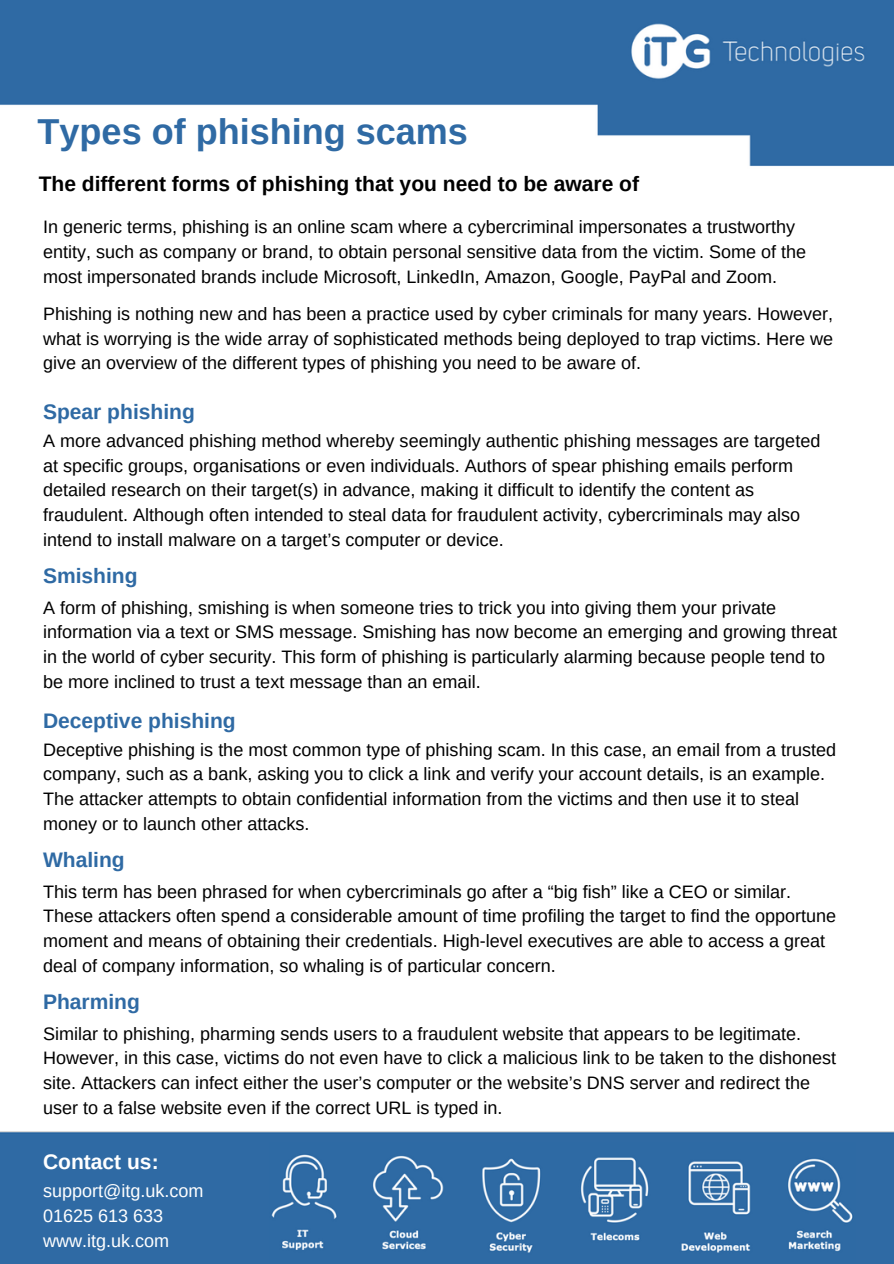
<style>
.page{position:relative;width:894px;height:1264px;background:#fff}
.page>*{position:absolute;margin:0;border:0;box-sizing:border-box;transform-origin:0 0}
.t1{font:700 36px "Arimo";color:#2f6aa4}
.t2{font:700 21px "Arimo";color:#2f6aa4}
.t3{font:700 21px "Arimo";color:#000}
.t4{font:700 21px "Arimo";color:#fff}
.t5{font:18px/24.8px "Arimo";color:#000}
.t6{font:18px/24.8px "Arimo";color:#fff}
</style>
<div class="page">
<img style="left:0;top:0;width:893px;height:166px">
<div style="left:0;top:1131px;width:893px;height:132px;background:#2f6aa4"></div>
<img style="left:270px;top:1142px;width:585px;height:120px">
<h1 class="t1" style="left:38px;top:112px;width:432px">Types of phishing scams</h1>
<p class="t3" style="left:39px;top:172px;width:601px">The different forms of phishing that you need to be aware of</p>
<p class="t5" style="left:43px;top:215px;width:764px">In generic terms, phishing is an online scam where a cybercriminal impersonates a trustworthy entity, such as company or brand, to obtain personal sensitive data from the victim. Some of the most impersonated brands include Microsoft, LinkedIn, Amazon, Google, PayPal and Zoom.</p>
<p class="t5" style="left:43px;top:301px;width:791px;text-align:justify">Phishing is nothing new and has been a practice used by cyber criminals for many years. However, what is worrying is the wide array of sophisticated methods being deployed to trap victims. Here we give an overview of the different types of phishing you need to be aware of.</p>
<p class="t2" style="left:43px;top:400px;width:153px">Spear phishing</p>
<p class="t5" style="left:43px;top:428px;width:778px">A more advanced phishing method whereby seemingly authentic phishing messages are targeted at specific groups, organisations or even individuals. Authors of spear phishing emails perform detailed research on their target(s) in advance, making it difficult to identify the content as fraudulent. Although often intended to steal data for fraudulent activity, cybercriminals may also intend to install malware on a target’s computer or device.</p>
<p class="t2" style="left:43px;top:563px;width:96px">Smishing</p>
<p class="t5" style="left:43px;top:595px;width:795px">A form of phishing, smishing is when someone tries to trick you into giving them your private information via a text or SMS message. Smishing has now become an emerging and growing threat in the world of cyber security. This form of phishing is particularly alarming because people tend to be more inclined to trust a text message than an email.</p>
<p class="t2" style="left:43px;top:709px;width:194px">Deceptive phishing</p>
<p class="t5" style="left:43px;top:737px;width:794px">Deceptive phishing is the most common type of phishing scam. In this case, an email from a trusted company, such as a bank, asking you to click a link and verify your account details, is an example.<br>The attacker attempts to obtain confidential information from the victims and then use it to steal money or to launch other attacks.</p>
<p class="t2" style="left:43px;top:847px;width:83px">Whaling</p>
<p class="t5" style="left:43px;top:879px;width:794px">This term has been phrased for when cybercriminals go after a “big fish” like a CEO or similar.<br>These attackers often spend a considerable amount of time profiling the target to find the opportune moment and means of obtaining their credentials. High-level executives are able to access a great deal of company information, so whaling is of particular concern.</p>
<p class="t2" style="left:43px;top:989px;width:98px">Pharming</p>
<p class="t5" style="left:43px;top:1020px;width:794px">Similar to phishing, pharming sends users to a fraudulent website that appears to be legitimate.<br>However, in this case, victims do not even have to click a malicious link to be taken to the dishonest site. Attackers can infect either the user’s computer or the website’s DNS server and redirect the user to a false website even if the correct URL is typed in.</p>
<p class="t4" style="left:43px;top:1150px;width:117px">Contact us:</p>
<p class="t6" style="left:43px;top:1178px;width:162px">support@itg.uk.com<br>01625 613 633 www.itg.uk.com</p>
</div>
